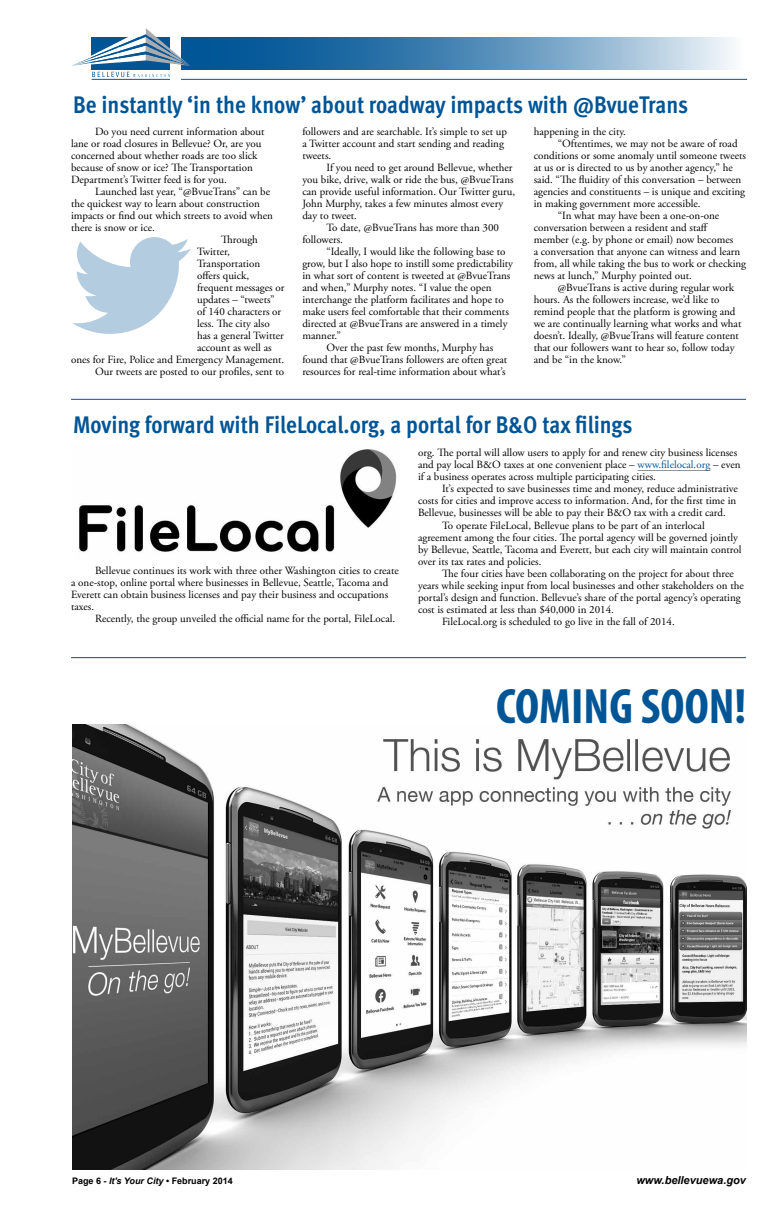
<style>
.page{position:relative;width:783px;height:1206px;background:#fff}
.page>*{position:absolute;margin:0;border:0;box-sizing:border-box;transform-origin:0 0}
.t1{font:700 condensed 50px "Myriad Pro";color:#005596}
.t2{font:700 24px "Meta Cond";color:#005596}
.t3{font:11px/12px "Adobe Garamond Pro";color:#000}
.t4{font:italic 700 11px "Arial";color:#000}
.t5{font:700 9px "Arial";color:#000}
.s1{color:#005596}
.s2{font-style:italic}
</style>
<div class="page">
<svg style="left:181px;top:37px;width:553px;height:32px"></svg>
<div style="left:92px;top:37px;width:78px;height:32px;background:#005596"></div>
<svg style="left:72px;top:28px;width:118px;height:38px"></svg>
<svg style="left:92px;top:72px;width:78px;height:5px"></svg>
<hr style="left:92px;top:79px;width:78px;height:1px;background:#005596">
<hr style="left:181px;top:79px;width:566px;height:1px;background:#005596">
<hr style="left:71px;top:399px;width:675px;height:1px;background:#005596">
<hr style="left:71px;top:657px;width:675px;height:1px;background:#005596">
<hr style="left:638px;top:470px;width:72px;height:1px;background:#939598">
<img style="left:72px;top:724px;width:675px;height:446px">
<svg style="left:72px;top:237px;width:119px;height:97px"></svg>
<img style="left:79px;top:449px;width:318px;height:103px">
<h2 class="t2" style="left:73px;top:91px;width:617px">Be instantly ‘in the know’ about roadway impacts with @BvueTrans</h2>
<p class="t3" style="left:71px;top:126px;width:195px;text-indent:24px">Do you need current information about lane or road closures in Bellevue? Or, are you concerned about whether roads are too slick because of snow or ice? The Transportation Department’s Twitter feed is for you.</p>
<p class="t3" style="left:95px;top:186px;width:177px">Launched last year, “@BvueTrans” can be</p>
<p class="t3" style="left:71px;top:198px;width:190px">the quickest way to learn about construction</p>
<p class="t3" style="left:71px;top:210px;width:203px">impacts or find out which streets to avoid when</p>
<p class="t3" style="left:71px;top:222px;width:85px">there is snow or ice.</p>
<p class="t3" style="left:221px;top:234px;width:38px">Through</p>
<p class="t3" style="left:197px;top:246px;width:34px">Twitter,</p>
<p class="t3" style="left:197px;top:258px;width:65px">Transportation</p>
<p class="t3" style="left:197px;top:270px;width:54px">offers quick,</p>
<p class="t3" style="left:197px;top:282px;width:89px">frequent messages or</p>
<p class="t3" style="left:197px;top:294px;width:79px">updates – “tweets”</p>
<p class="t3" style="left:197px;top:306px;width:86px">of 140 characters or</p>
<p class="t3" style="left:197px;top:318px;width:74px">less. The city also</p>
<p class="t3" style="left:197px;top:330px;width:88px">has a general Twitter</p>
<p class="t3" style="left:197px;top:342px;width:76px">account as well as</p>
<p class="t3" style="left:71px;top:354px;width:215px">ones for Fire, Police and Emergency Management.</p>
<p class="t3" style="left:95px;top:366px;width:191px">Our tweets are posted to our profiles, sent to</p>
<p class="t3" style="left:302px;top:126px;width:206px">followers and are searchable. It’s simple to set up a Twitter account and start sending and reading tweets.</p>
<p class="t3" style="left:302px;top:162px;width:214px;text-indent:24px">If you need to get around Bellevue, whether you bike, drive, walk or ride the bus, @BvueTrans can provide useful information. Our Twitter guru, John Murphy, takes a few minutes almost every day to tweet.</p>
<p class="t3" style="left:302px;top:222px;width:198px;text-indent:24px">To date, @BvueTrans has more than 300 followers.</p>
<p class="t3" style="left:326px;top:246px;width:181px">“Ideally, I would like the following base to</p>
<p class="t3" style="left:302px;top:258px;width:212px">grow, but I also hope to instill some predictability</p>
<p class="t3" style="left:302px;top:270px;width:210px">in what sort of content is tweeted at @BvueTrans</p>
<p class="t3" style="left:302px;top:282px;width:191px">and when,” Murphy notes. “I value the open</p>
<p class="t3" style="left:302px;top:294px;width:203px">interchange the platform facilitates and hope to</p>
<p class="t3" style="left:302px;top:306px;width:208px">make users feel comfortable that their comments</p>
<p class="t3" style="left:302px;top:318px;width:207px">directed at @BvueTrans are answered in a timely</p>
<p class="t3" style="left:302px;top:330px;width:40px">manner.”</p>
<p class="t3" style="left:326px;top:342px;width:168px">Over the past few months, Murphy has</p>
<p class="t3" style="left:302px;top:354px;width:206px">found that @BvueTrans followers are often great</p>
<p class="t3" style="left:302px;top:366px;width:205px">resources for real-time information about what’s</p>
<p class="t3" style="left:534px;top:126px;width:94px">happening in the city.</p>
<p class="t3" style="left:558px;top:138px;width:181px">“Oftentimes, we may not be aware of road</p>
<p class="t3" style="left:534px;top:150px;width:214px">conditions or some anomaly until someone tweets</p>
<p class="t3" style="left:534px;top:162px;width:201px">at us or is directed to us by another agency,” he</p>
<p class="t3" style="left:534px;top:174px;width:209px">said. “The fluidity of this conversation – between</p>
<p class="t3" style="left:534px;top:186px;width:213px">agencies and constituents – is unique and exciting</p>
<p class="t3" style="left:534px;top:198px;width:168px">in making government more accessible.</p>
<p class="t3" style="left:558px;top:210px;width:163px">“In what may have been a one-on-one</p>
<p class="t3" style="left:534px;top:222px;width:176px">conversation between a resident and staff</p>
<p class="t3" style="left:534px;top:234px;width:201px">member (e.g. by phone or email) now becomes</p>
<p class="t3" style="left:534px;top:246px;width:208px">a conversation that anyone can witness and learn</p>
<p class="t3" style="left:534px;top:258px;width:214px">from, all while taking the bus to work or checking</p>
<p class="t3" style="left:534px;top:270px;width:160px">news at lunch,” Murphy pointed out.</p>
<p class="t3" style="left:558px;top:282px;width:178px">@BvueTrans is active during regular work</p>
<p class="t3" style="left:534px;top:294px;width:187px">hours. As the followers increase, we’d like to</p>
<p class="t3" style="left:534px;top:306px;width:203px">remind people that the platform is growing and</p>
<p class="t3" style="left:534px;top:318px;width:209px">we are continually learning what works and what</p>
<p class="t3" style="left:534px;top:330px;width:207px">doesn’t. Ideally, @BvueTrans will feature content</p>
<p class="t3" style="left:534px;top:342px;width:202px">that our followers want to hear so, follow today</p>
<p class="t3" style="left:534px;top:354px;width:94px">and be “in the know.”</p>
<h2 class="t2" style="left:73px;top:411px;width:561px">Moving forward with FileLocal.org, a portal for B&amp;O tax filings</h2>
<p class="t3" style="left:71px;top:565px;width:329px;text-indent:24px">Bellevue continues its work with three other Washington cities to create a one-stop, online portal where businesses in Bellevue, Seattle, Tacoma and Everett can obtain business licenses and pay their business and occupations taxes.</p>
<p class="t3" style="left:95px;top:613px;width:302px">Recently, the group unveiled the official name for the portal, FileLocal.</p>
<p class="t3" style="left:418px;top:447px;width:324px">org. The portal will allow users to apply for and renew city business licenses and pay local B&amp;O taxes at one convenient place – <span class="s1">www.filelocal.org</span> – even if a business operates across multiple participating cities.</p>
<p class="t3" style="left:442px;top:483px;width:297px">It’s expected to save businesses time and money, reduce administrative</p>
<p class="t3" style="left:418px;top:495px;width:320px">costs for cities and improve access to information. And, for the first time in</p>
<p class="t3" style="left:418px;top:507px;width:309px">Bellevue, businesses will be able to pay their B&amp;O tax with a credit card.</p>
<p class="t3" style="left:442px;top:519px;width:264px">To operate FileLocal, Bellevue plans to be part of an interlocal</p>
<p class="t3" style="left:418px;top:531px;width:321px">agreement among the four cities. The portal agency will be governed jointly</p>
<p class="t3" style="left:418px;top:543px;width:325px">by Bellevue, Seattle, Tacoma and Everett, but each city will maintain control</p>
<p class="t3" style="left:418px;top:555px;width:125px">over its tax rates and policies.</p>
<p class="t3" style="left:442px;top:567px;width:293px">The four cities have been collaborating on the project for about three</p>
<p class="t3" style="left:418px;top:579px;width:327px">years while seeking input from local businesses and other stakeholders on the</p>
<p class="t3" style="left:418px;top:591px;width:324px">portal’s design and function. Bellevue’s share of the portal agency’s operating</p>
<p class="t3" style="left:418px;top:603px;width:197px">cost is estimated at less than $40,000 in 2014.</p>
<p class="t3" style="left:442px;top:615px;width:234px">FileLocal.org is scheduled to go live in the fall of 2014.</p>
<h1 class="t1" style="left:496px;top:675px;width:252px">COMING SOON!</h1>
<p class="t5" style="left:72px;top:1174px;width:162px">Page 6 - <span class="s2">It's Your City</span> • February 2014</p>
<p class="t4" style="left:636px;top:1172px;width:111px">www.bellevuewa.gov</p>
</div>
